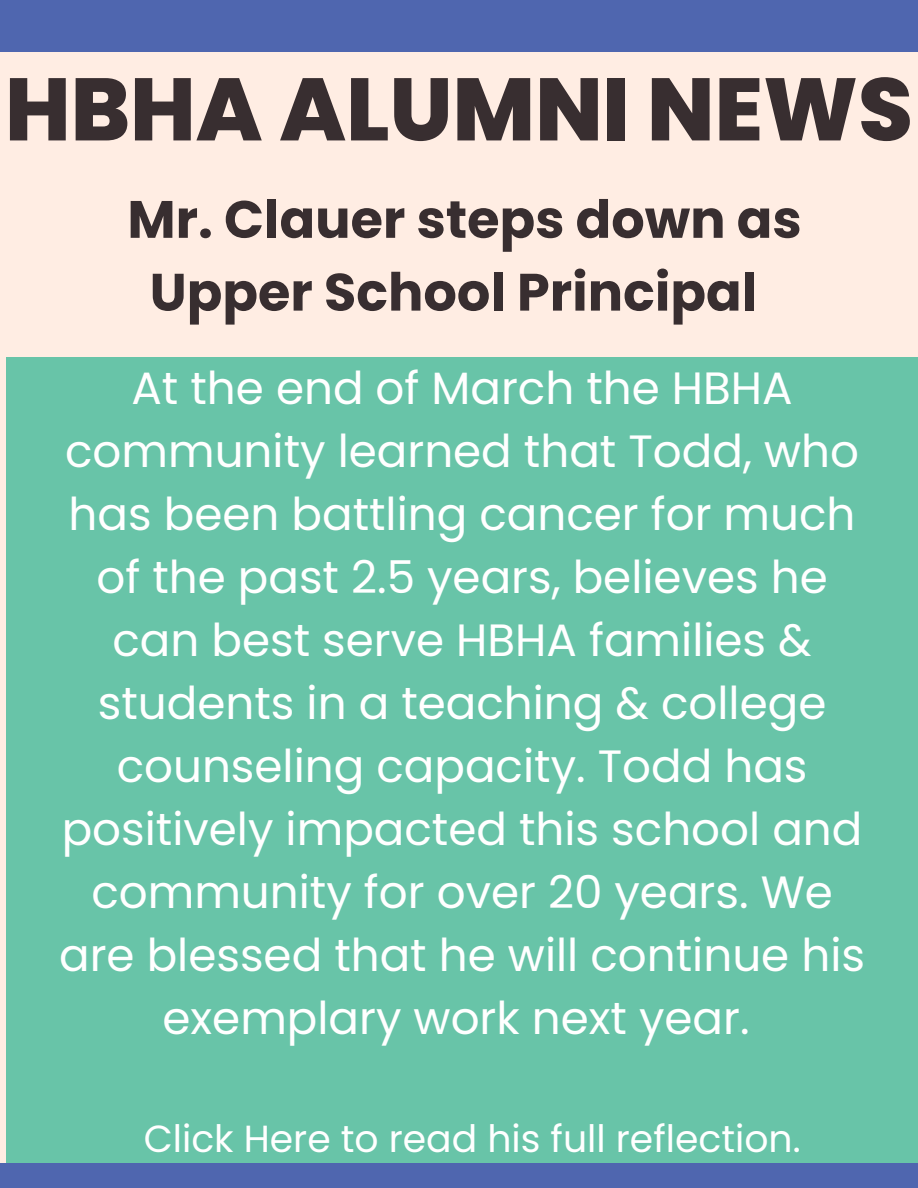
<style>
.page{position:relative;width:918px;height:1188px;background:#ffede3}
.page>*{position:absolute;margin:0;border:0;box-sizing:border-box;transform-origin:0 0}
.t1{font:800 88.35px "Poppins";color:#382e30}
.t2{font:700 52.5px "Poppins";color:#382e30}
.t3{font:45.3px/63px "Poppins";color:#fff;text-align:center}
.t4{font:37.8px "Poppins";color:#fff}
</style>
<div class="page">
<div style="left:6px;top:358px;width:912px;height:830px;background:#68c4a8"></div>
<div style="left:0;top:0;width:918px;height:52px;background:#4f66af"></div>
<div style="left:0;top:1163px;width:918px;height:25px;background:#4f66af"></div>
<p class="t1" style="left:5px;top:48px;width:909px">HBHA ALUMNI NEWS</p>
<p class="t2" style="left:127px;top:183px;width:676px">Mr. Clauer steps down as</p>
<p class="t2" style="left:150px;top:255px;width:609px">Upper School Principal</p>
<p class="t3" style="left:59px;top:356px;width:807px">At the end of March the HBHA community learned that Todd, who has been battling cancer for much of the past 2.5 years, believes he can best serve HBHA families &amp; students in a teaching &amp; college counseling capacity. Todd has positively impacted this school and community for over 20 years. We are blessed that he will continue his exemplary work next year.</p>
<p class="t4" style="left:144px;top:1112px;width:658px">Click Here to read his full reflection.</p>
</div>
